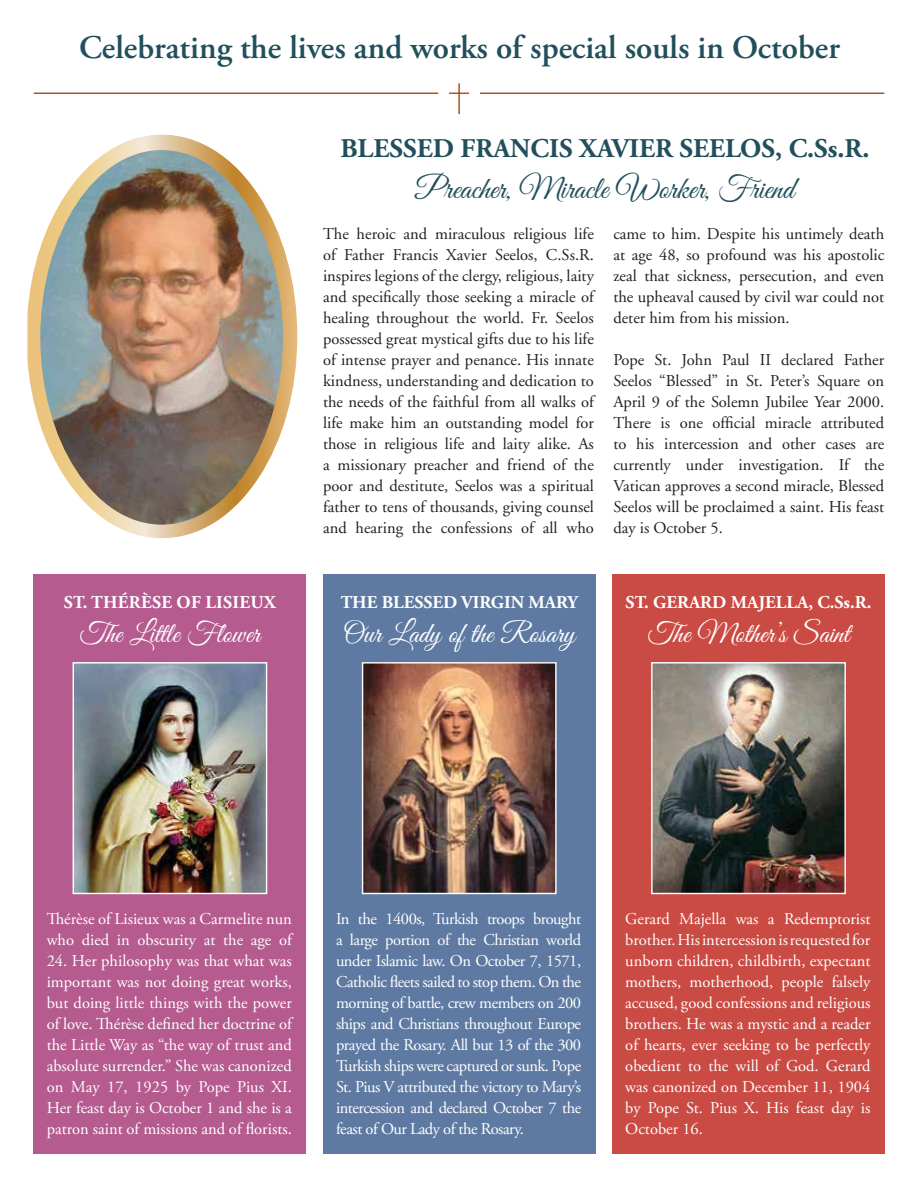
<style>
.page{position:relative;width:918px;height:1188px;background:#fff}
.page>*{position:absolute;margin:0;border:0;box-sizing:border-box;transform-origin:0 0}
.t1{font:600 33px "Adobe Garamond Pro";color:#214f5c}
.t2{font:31.5px "Great Vibes";color:#214f5c}
.t3{font:28.5px "Great Vibes";color:#fff}
.t4{font:700 27px "Adobe Garamond Pro";color:#214f5c}
.t5{font:700 18px "Adobe Garamond Pro";color:#fff}
.t6{font:16.5px/21px "Adobe Garamond Pro";color:#fff;text-align:justify}
.t7{font:16.5px/21px "Adobe Garamond";color:#231f20;text-align:justify}
</style>
<div class="page">
<hr style="left:458px;top:83px;width:2px;height:31px;background:#a55625">
<svg style="left:449px;top:93px;width:20px;height:1px"></svg>
<hr style="left:34px;top:93px;width:404px;height:1px;background:#a55625">
<hr style="left:480px;top:93px;width:404px;height:1px;background:#a55625">
<img style="left:27px;top:135px;width:270px;height:403px">
<div style="left:612px;top:574px;width:273px;height:580px;background:#ca4b43"></div>
<img style="left:653px;top:664px;width:191px;height:228px">
<div style="left:651px;top:662px;width:195px;height:232px;border:1px solid #fff"></div>
<div style="left:323px;top:574px;width:272px;height:580px;background:#5e7aa2"></div>
<img style="left:364px;top:664px;width:191px;height:228px">
<div style="left:362px;top:662px;width:195px;height:232px;border:1px solid #fff"></div>
<div style="left:34px;top:574px;width:272px;height:580px;background:#b55b8f"></div>
<img style="left:75px;top:664px;width:190px;height:228px">
<div style="left:73px;top:662px;width:194px;height:232px;border:1px solid #fff"></div>
<h1 class="t1" style="left:79px;top:28px;width:762px">Celebrating the lives and works of special souls in October</h1>
<h3 class="t4" style="left:340px;top:133px;width:531px">BLESSED FRANCIS XAVIER SEELOS, C.Ss.R.</h3>
<h2 class="t2" style="left:416px;top:171px;width:380px">Preacher, Miracle Worker, Friend</h2>
<p class="t5" style="left:64px;top:592px;width:214px">ST. THÉRÈSE OF LISIEUX</p>
<h3 class="t3" style="left:80px;top:618px;width:182px">The Little Flower</h3>
<p class="t7" style="left:323px;top:224px;width:272px">The heroic and miraculous religious life of Father Francis Xavier Seelos, C.Ss.R. inspires legions of the clergy, religious, laity and specifically those seeking a miracle of healing throughout the world. Fr. Seelos possessed great mystical gifts due to his life of intense prayer and penance. His innate kindness, understanding and dedication to the needs of the faithful from all walks of life make him an outstanding model for those in religious life and laity alike. As a missionary preacher and friend of the poor and destitute, Seelos was a spiritual father to tens of thousands, giving counsel and hearing the confessions of all who</p>
<p class="t7" style="left:613px;top:224px;width:272px">came to him. Despite his untimely death at age 48, so profound was his apostolic zeal that sickness, persecution, and even the upheaval caused by civil war could not deter him from his mission.</p>
<p class="t7" style="left:613px;top:350px;width:272px">Pope St. John Paul II declared Father Seelos “Blessed” in St. Peter’s Square on April 9 of the Solemn Jubilee Year 2000.<br>There is one official miracle attributed to his intercession and other cases are currently under investigation. If the Vatican approves a second miracle, Blessed Seelos will be proclaimed a saint. His feast day is October 5.</p>
<p class="t5" style="left:341px;top:592px;width:239px">THE BLESSED VIRGIN MARY</p>
<h3 class="t3" style="left:343px;top:618px;width:234px">Our Lady of the Rosary</h3>
<p class="t5" style="left:626px;top:592px;width:247px">ST. GERARD MAJELLA, C.Ss.R.</p>
<h3 class="t3" style="left:647px;top:618px;width:204px">The Mother’s Saint</h3>
<p class="t6" style="left:47px;top:909px;width:247px">Thérèse of Lisieux was a Carmelite nun who died in obscurity at the age of</p>
<p class="t6" style="left:47px;top:951px;width:247px">24. Her philosophy was that what was important was not doing great works, but doing little things with the power of love. Thérèse defined her doctrine of the Little Way as “the way of trust and absolute surrender.” She was canonized on May 17, 1925 by Pope Pius XI.<br>Her feast day is October 1 and she is a patron saint of missions and of florists.</p>
<p class="t6" style="left:336px;top:909px;width:247px">In the 1400s, Turkish troops brought a large portion of the Christian world under Islamic law. On October 7, 1571, Catholic fleets sailed to stop them. On the morning of battle, crew members on 200 ships and Christians throughout Europe prayed the Rosary. All but 13 of the 300<br>Turkish ships were captured or sunk. Pope St. Pius V attributed the victory to Mary’s intercession and declared October 7 the feast of Our Lady of the Rosary.</p>
<p class="t6" style="left:625px;top:909px;width:247px">Gerard Majella was a Redemptorist brother. His intercession is requested for unborn children, childbirth, expectant mothers, motherhood, people falsely accused, good confessions and religious brothers. He was a mystic and a reader of hearts, ever seeking to be perfectly obedient to the will of God. Gerard was canonized on December 11, 1904 by Pope St. Pius X. His feast day is October 16.</p>
</div>
